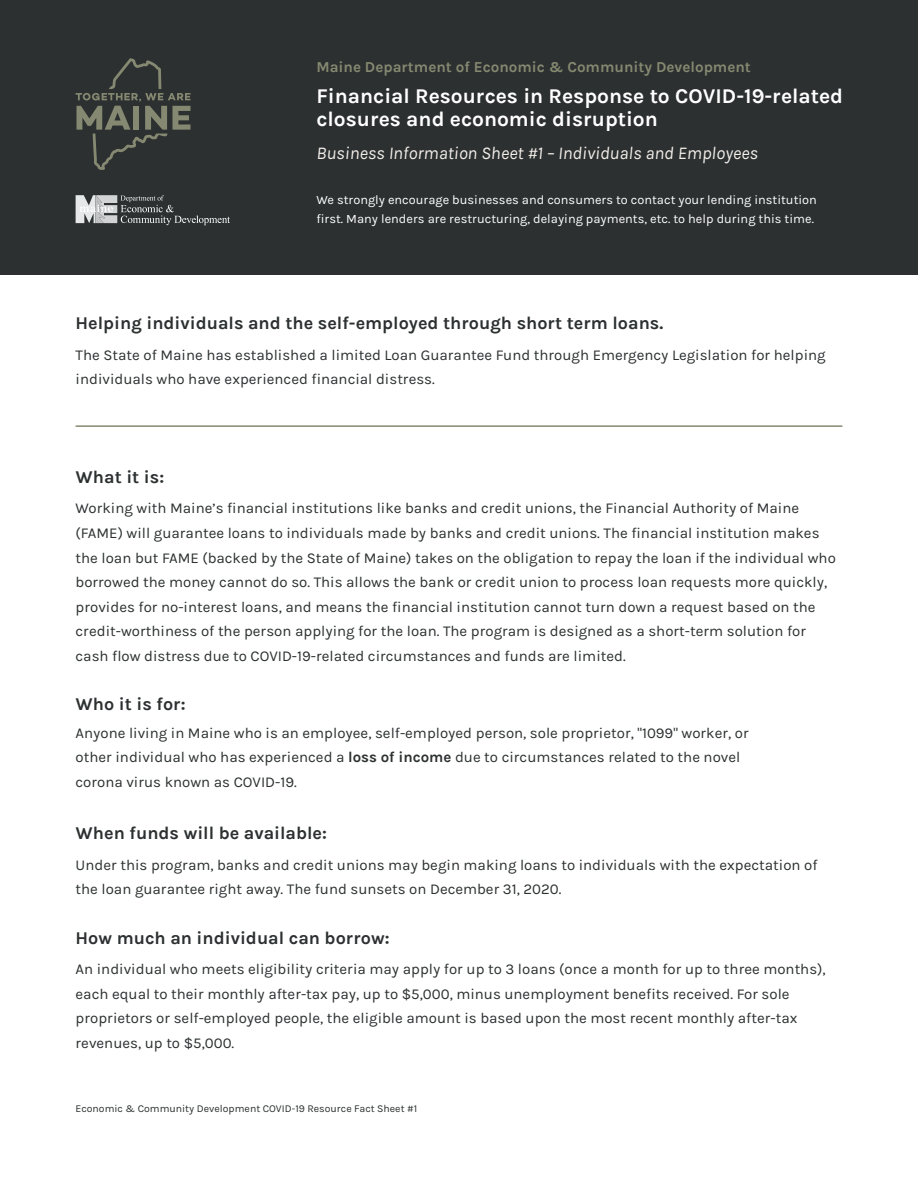
<style>
.page{position:relative;width:918px;height:1188px;background:#fff}
.page>*{position:absolute;margin:0;border:0;box-sizing:border-box;transform-origin:0 0}
.t1{font:700 21px/22.2px "Karla";color:#fff}
.t2{font:700 18px "Karla";color:#2c3030}
.t3{font:italic 18px "Karla";color:#f2eeea}
.t4{font:700 15.15px "Karla";color:#858971}
.t5{font:15px/24.6px "Karla";color:#2c3030}
.t6{font:12.75px/18.6px "Karla";color:#fff}
.t7{font:10.5px "Karla";color:#2c3030}
.s1{font-weight:700}
</style>
<div class="page">
<div style="left:0;top:0;width:918px;height:275px;background:#2c3030"></div>
<hr style="left:76px;top:425px;width:766px;height:2px;background:#858971">
<svg style="left:76px;top:58px;width:115px;height:112px"></svg>
<svg style="left:76px;top:195px;width:154px;height:30px"></svg>
<p class="t4" style="left:316px;top:58px;width:436px">Maine Department of Economic &amp; Community Development</p>
<h1 class="t1" style="left:316px;top:85px;width:528px">Financial Resources in Response to COVID-19-related closures and economic disruption</h1>
<p class="t3" style="left:316px;top:143px;width:443px">Business Information Sheet #1 – Individuals and Employees</p>
<p class="t6" style="left:316px;top:191px;width:502px">We strongly encourage businesses and consumers to contact your lending institution first. Many lenders are restructuring, delaying payments, etc. to help during this time.</p>
<p class="t2" style="left:76px;top:313px;width:589px">Helping individuals and the self-employed through short term loans.</p>
<p class="t5" style="left:76px;top:343px;width:752px">The State of Maine has established a limited Loan Guarantee Fund through Emergency Legislation for helping individuals who have experienced financial distress.</p>
<p class="t2" style="left:76px;top:466px;width:90px">What it is:</p>
<p class="t5" style="left:76px;top:496px;width:762px">Working with Maine’s financial institutions like banks and credit unions, the Financial Authority of Maine (FAME) will guarantee loans to individuals made by banks and credit unions. The financial institution makes the loan but FAME (backed by the State of Maine) takes on the obligation to repay the loan if the individual who borrowed the money cannot do so. This allows the bank or credit union to process loan requests more quickly, provides for no-interest loans, and means the financial institution cannot turn down a request based on the credit-worthiness of the person applying for the loan. The program is designed as a short-term solution for cash flow distress due to COVID-19-related circumstances and funds are limited.</p>
<p class="t2" style="left:76px;top:694px;width:111px">Who it is for:</p>
<p class="t5" style="left:76px;top:721px;width:675px">Anyone living in Maine who is an employee, self-employed person, sole proprietor, "1099" worker, or other individual who has experienced a <span class="s1">loss of income</span> due to circumstances related to the novel corona virus known as COVID-19.</p>
<p class="t2" style="left:76px;top:823px;width:253px">When funds will be available:</p>
<p class="t5" style="left:76px;top:853px;width:743px">Under this program, banks and credit unions may begin making loans to individuals with the expectation of the loan guarantee right away. The fund sunsets on December 31, 2020.</p>
<p class="t2" style="left:76px;top:927px;width:315px">How much an individual can borrow:</p>
<p class="t5" style="left:76px;top:957px;width:752px">An individual who meets eligibility criteria may apply for up to 3 loans (once a month for up to three months), each equal to their monthly after-tax pay, up to $5,000, minus unemployment benefits received. For sole proprietors or self-employed people, the eligible amount is based upon the most recent monthly after-tax revenues, up to $5,000.</p>
<p class="t7" style="left:76px;top:1103px;width:343px">Economic &amp; Community Development COVID-19 Resource Fact Sheet #1</p>
</div>
